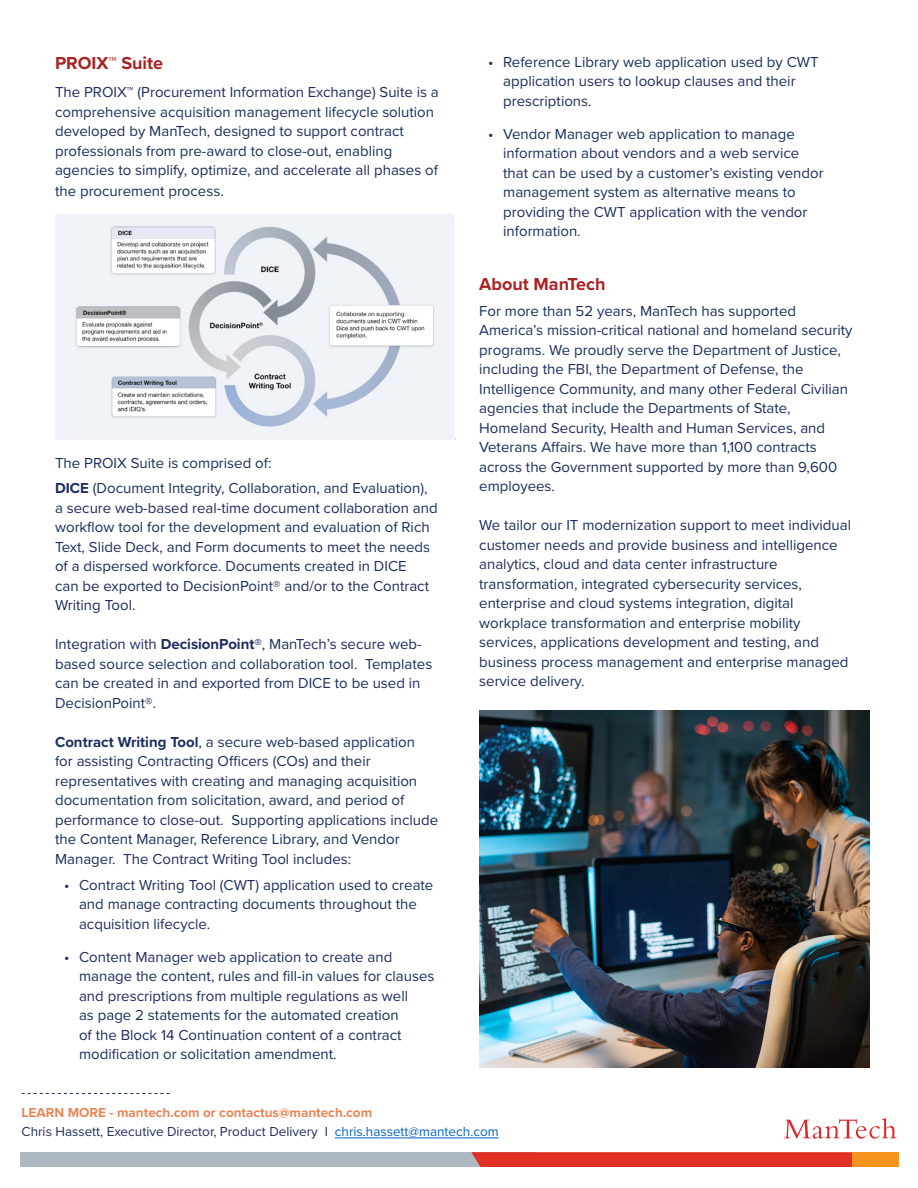
<style>
.page{position:relative;width:918px;height:1188px;background:#fff}
.page>*{position:absolute;margin:0;border:0;box-sizing:border-box;transform-origin:0 0}
.Sub_Title{font:700 18px "Proxima Nova";color:#a22}
.Body_Copy{font:15px/19.5px "Proxima Nova";color:#1b2e5d}
.t1{font:13.5px/18.6px "Proxima Nova";color:#1b2e5d}
.s1{font-weight:700}
.s2{font-weight:700;color:#e88656}
.s3{color:#0563c1}
</style>
<div class="page">
<div style="left:21px;top:1152px;width:515px;height:15px;background:#afb9c3"></div>
<hr style="left:335px;top:1138px;width:164px;height:1px;background:#0563c1">
<svg style="left:471px;top:1152px;width:381px;height:15px;background:#e0342a"></svg>
<div style="left:852px;top:1152px;width:46px;height:15px;background:#f79420"></div>
<svg style="left:22px;top:1093px;width:148px;height:1px"></svg>
<svg style="left:784px;top:1118px;width:113px;height:21px"></svg>
<img style="left:55px;top:214px;width:400px;height:225px">
<img style="left:479px;top:711px;width:390px;height:356px">
<p class="Sub_Title" style="left:55px;top:50px;width:110px">PROIX™ Suite</p>
<p class="Body_Copy" style="left:55px;top:82px;width:385px">The PROIX™ (Procurement Information Exchange) Suite is a comprehensive acquisition management lifecycle solution developed by ManTech, designed to support contract professionals from pre-award to close-out, enabling agencies to simplify, optimize, and accelerate all phases of</p>
<p class="Body_Copy" style="left:55px;top:181px;width:170px">the procurement process.</p>
<p class="Body_Copy" style="left:55px;top:452px;width:218px">The PROIX Suite is comprised of:</p>
<p class="Body_Copy" style="left:55px;top:478px;width:384px"><span class="s1">DICE</span> (Document Integrity, Collaboration, and Evaluation), a secure web-based real-time document collaboration and workflow tool for the development and evaluation of Rich Text, Slide Deck, and Form documents to meet the needs of a dispersed workforce. Documents created in DICE<br>can be exported to DecisionPoint® and/or to the Contract Writing Tool.</p>
<p class="Body_Copy" style="left:55px;top:634px;width:379px">Integration with <span class="s1">DecisionPoint®</span>, ManTech’s secure web&shy;based source selection and collaboration tool. Templates can be created in and exported from DICE to be used in DecisionPoint®.</p>
<p class="Body_Copy" style="left:55px;top:731px;width:385px"><span class="s1">Contract Writing Tool</span>, a secure web-based application<br>for assisting Contracting Officers (COs) and their representatives with creating and managing acquisition documentation from solicitation, award, and period of performance to close-out. Supporting applications include the Content Manager, Reference Library, and Vendor Manager. The Contract Writing Tool includes:</p>
<p class="Body_Copy" style="left:79px;top:874px;width:356px;text-indent:-15px">• Contract Writing Tool (CWT) application used to create and manage contracting documents throughout the acquisition lifecycle.</p>
<p class="Body_Copy" style="left:79px;top:946px;width:357px;text-indent:-15px">• Content Manager web application to create and manage the content, rules and fill-in values for clauses and prescriptions from multiple regulations as well<br>as page 2 statements for the automated creation<br>of the Block 14 Continuation content of a contract modification or solicitation amendment.</p>
<p class="Body_Copy" style="left:503px;top:52px;width:317px;text-indent:-15px">• Reference Library web application used by CWT application users to lookup clauses and their prescriptions.</p>
<p class="Body_Copy" style="left:503px;top:124px;width:322px;text-indent:-15px">• Vendor Manager web application to manage information about vendors and a web service that can be used by a customer’s existing vendor management system as alternative means to providing the CWT application with the vendor information.</p>
<p class="Sub_Title" style="left:479px;top:270px;width:128px">About ManTech</p>
<p class="Body_Copy" style="left:479px;top:301px;width:375px">For more than 52 years, ManTech has supported America’s mission-critical national and homeland security programs. We proudly serve the Department of Justice, including the FBI, the Department of Defense, the Intelligence Community, and many other Federal Civilian agencies that include the Departments of State, Homeland Security, Health and Human Services, and Veterans Affairs. We have more than 1,100 contracts across the Government supported by more than 9,600 employees.</p>
<p class="Body_Copy" style="left:479px;top:515px;width:373px">We tailor our IT modernization support to meet individual customer needs and provide business and intelligence analytics, cloud and data center infrastructure transformation, integrated cybersecurity services, enterprise and cloud systems integration, digital workplace transformation and enterprise mobility services, applications development and testing, and business process management and enterprise managed service delivery.</p>
<p class="t1" style="left:22px;top:1103px;width:479px"><span class="s2">LEARN MORE - mantech.com or contactus@mantech.com<br></span>Chris Hassett, Executive Director, Product Delivery I <span class="s3">chris.hassett@mantech.com</span></p>
</div>
